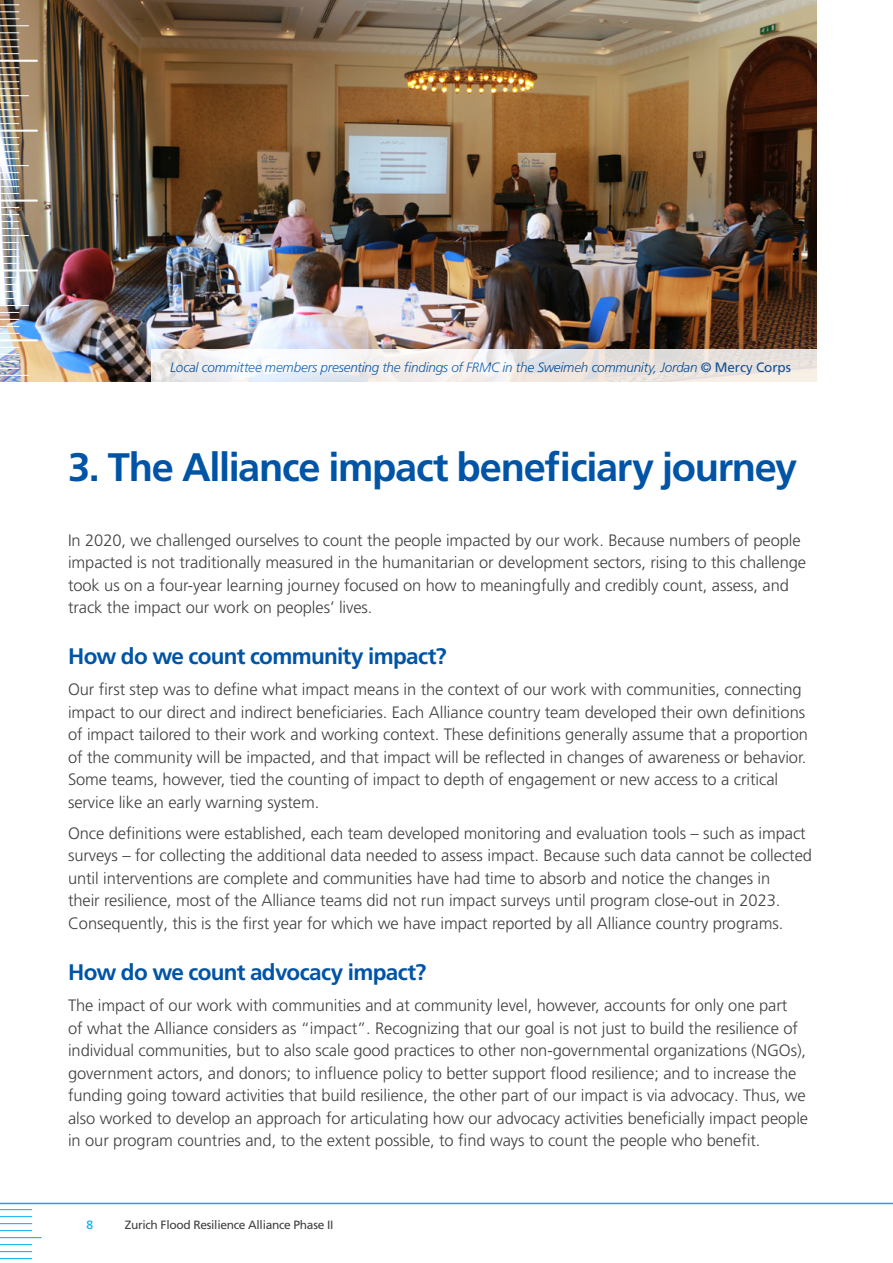
<style>
.page{position:relative;width:893px;height:1263px;background:#fff}
.page>*{position:absolute;margin:0;border:0;box-sizing:border-box;transform-origin:0 0}
.t1{font:700 39.75px "Frutiger LT Pro";letter-spacing:-.03em;color:#0054a6}
.t2{font:700 22.5px "Frutiger LT Pro";letter-spacing:-.03em;color:#0054a6}
.t3{font:300 16.5px/22.5px "Frutiger LT Pro";letter-spacing:-.005em;color:#414042}
.t4{font:italic 300 13.5px "Frutiger LT Pro";letter-spacing:-.02em;color:#0054a6}
.t5{font:12px "Frutiger LT Pro";letter-spacing:-.025em;color:#414042}
.t6{font:12px "Frutiger LT Pro";color:#00aeef}
.s1{font-weight:400;font-style:normal}
</style>
<div class="page">
<hr style="left:0;top:1209px;width:32px;height:1px;background:#00aeef">
<hr style="left:0;top:1216px;width:32px;height:1px;background:#00aeef">
<hr style="left:0;top:1223px;width:32px;height:1px;background:#00aeef">
<hr style="left:0;top:1230px;width:32px;height:1px;background:#00aeef">
<hr style="left:0;top:1237px;width:41px;height:1px;background:#00aeef">
<hr style="left:0;top:1244px;width:32px;height:1px;background:#00aeef">
<hr style="left:0;top:1251px;width:32px;height:1px;background:#00aeef">
<hr style="left:0;top:1258px;width:32px;height:1px;background:#00aeef">
<hr style="left:0;top:1262px;width:32px;height:1px;background:#00aeef">
<hr style="left:0;top:1203px;width:893px;height:1px;background:#00aeef">
<img style="left:0;top:0;width:816px;height:382px">
<svg style="left:0;top:0;width:19px;height:6px"></svg>
<svg style="left:0;top:12px;width:19px;height:1px"></svg>
<svg style="left:0;top:19px;width:28px;height:7px"></svg>
<svg style="left:0;top:33px;width:19px;height:1px"></svg>
<svg style="left:0;top:40px;width:19px;height:7px"></svg>
<svg style="left:0;top:53px;width:19px;height:1px"></svg>
<hr style="left:0;top:60px;width:37px;height:2px;background:#fff">
<svg style="left:0;top:67px;width:19px;height:1px"></svg>
<svg style="left:0;top:74px;width:19px;height:1px"></svg>
<svg style="left:0;top:81px;width:19px;height:1px"></svg>
<svg style="left:0;top:88px;width:19px;height:1px"></svg>
<svg style="left:0;top:95px;width:28px;height:1px"></svg>
<svg style="left:0;top:102px;width:19px;height:1px"></svg>
<svg style="left:0;top:109px;width:19px;height:1px"></svg>
<svg style="left:0;top:116px;width:19px;height:1px"></svg>
<svg style="left:0;top:123px;width:19px;height:1px"></svg>
<hr style="left:0;top:130px;width:37px;height:2px;background:#fff">
<svg style="left:0;top:137px;width:19px;height:1px"></svg>
<svg style="left:0;top:144px;width:19px;height:1px"></svg>
<svg style="left:0;top:151px;width:19px;height:1px"></svg>
<svg style="left:0;top:158px;width:19px;height:1px"></svg>
<svg style="left:0;top:165px;width:28px;height:1px"></svg>
<svg style="left:0;top:172px;width:19px;height:1px"></svg>
<svg style="left:0;top:179px;width:19px;height:1px"></svg>
<svg style="left:0;top:186px;width:19px;height:1px"></svg>
<svg style="left:0;top:193px;width:19px;height:1px"></svg>
<hr style="left:0;top:200px;width:37px;height:2px;background:#fff">
<svg style="left:0;top:207px;width:19px;height:1px"></svg>
<svg style="left:0;top:214px;width:19px;height:1px"></svg>
<svg style="left:0;top:221px;width:19px;height:1px"></svg>
<svg style="left:0;top:228px;width:19px;height:1px"></svg>
<svg style="left:0;top:235px;width:28px;height:1px"></svg>
<svg style="left:0;top:242px;width:19px;height:1px"></svg>
<svg style="left:0;top:249px;width:19px;height:1px"></svg>
<svg style="left:0;top:256px;width:19px;height:1px"></svg>
<svg style="left:0;top:263px;width:19px;height:1px"></svg>
<hr style="left:0;top:269px;width:37px;height:2px;background:#fff">
<svg style="left:0;top:277px;width:19px;height:1px"></svg>
<svg style="left:0;top:284px;width:19px;height:1px"></svg>
<svg style="left:0;top:291px;width:19px;height:1px"></svg>
<svg style="left:0;top:298px;width:19px;height:1px"></svg>
<svg style="left:0;top:305px;width:28px;height:1px"></svg>
<svg style="left:0;top:312px;width:19px;height:1px"></svg>
<svg style="left:0;top:319px;width:19px;height:1px"></svg>
<svg style="left:0;top:326px;width:19px;height:1px"></svg>
<svg style="left:0;top:333px;width:19px;height:1px"></svg>
<hr style="left:0;top:339px;width:37px;height:2px;background:#fff">
<svg style="left:0;top:347px;width:19px;height:1px"></svg>
<svg style="left:0;top:354px;width:19px;height:1px"></svg>
<svg style="left:0;top:361px;width:19px;height:1px"></svg>
<svg style="left:0;top:368px;width:19px;height:1px"></svg>
<svg style="left:0;top:375px;width:28px;height:1px"></svg>
<svg style="left:151px;top:349px;width:666px;height:33px"></svg>
<p class="t4" style="left:170px;top:359px;width:622px">Local committee members presenting the findings of FRMC in the Sweimeh community, Jordan <span class="s1">© Mercy Corps</span></p>
<h1 class="t1" style="left:68px;top:443px;width:731px">3. The Alliance impact beneficiary journey</h1>
<p class="t3" style="left:68px;top:529px;width:740px">In 2020, we challenged ourselves to count the people impacted by our work. Because numbers of people impacted is not traditionally measured in the humanitarian or development sectors, rising to this challenge took us on a four-year learning journey focused on how to meaningfully and credibly count, assess, and track the impact our work on peoples’ lives.</p>
<h2 class="t2" style="left:68px;top:643px;width:380px">How do we count community impact?</h2>
<p class="t3" style="left:68px;top:678px;width:741px">Our first step was to define what impact means in the context of our work with communities, connecting impact to our direct and indirect beneficiaries. Each Alliance country team developed their own definitions of impact tailored to their work and working context. These definitions generally assume that a proportion of the community will be impacted, and that impact will be reflected in changes of awareness or behavior.<br>Some teams, however, tied the counting of impact to depth of engagement or new access to a critical service like an early warning system.</p>
<p class="t3" style="left:68px;top:822px;width:745px">Once definitions were established, each team developed monitoring and evaluation tools – such as impact surveys – for collecting the additional data needed to assess impact. Because such data cannot be collected until interventions are complete and communities have had time to absorb and notice the changes in<br>their resilience, most of the Alliance teams did not run impact surveys until program close-out in 2023.<br>Consequently, this is the first year for which we have impact reported by all Alliance country programs.</p>
<h2 class="t2" style="left:68px;top:959px;width:360px">How do we count advocacy impact?</h2>
<p class="t3" style="left:68px;top:994px;width:742px">The impact of our work with communities and at community level, however, accounts for only one part<br>of what the Alliance considers as “impact”. Recognizing that our goal is not just to build the resilience of individual communities, but to also scale good practices to other non-governmental organizations (NGOs), government actors, and donors; to influence policy to better support flood resilience; and to increase the funding going toward activities that build resilience, the other part of our impact is via advocacy. Thus, we also worked to develop an approach for articulating how our advocacy activities beneficially impact people in our program countries and, to the extent possible, to find ways to count the people who benefit.</p>
<p class="t6" style="left:86px;top:1218px;width:8px">8</p>
<p class="t5" style="left:125px;top:1218px;width:210px">Zurich Flood Resilience Alliance Phase II</p>
</div>
